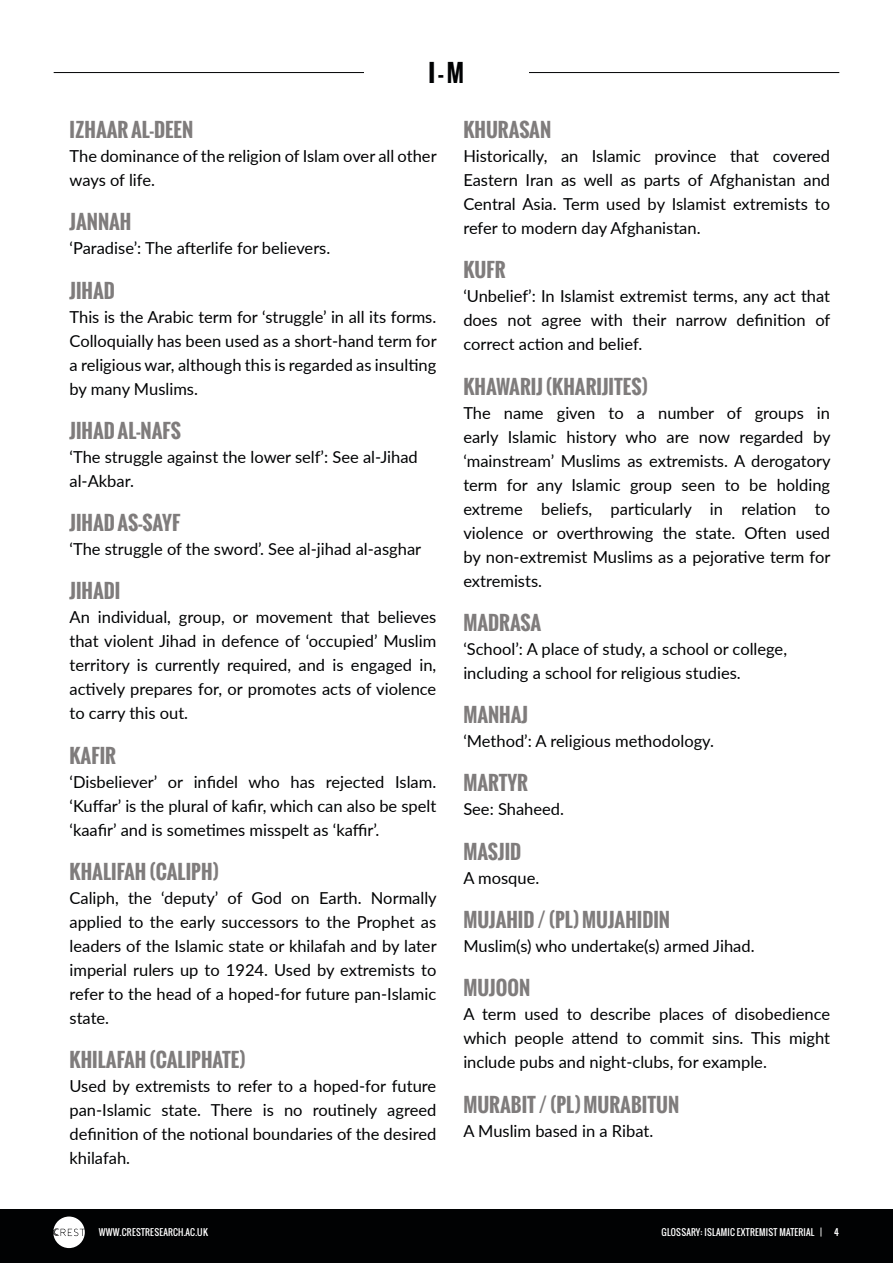
<style>
.page{position:relative;width:893px;height:1263px;background:#fff}
.page>*{position:absolute;margin:0;border:0;box-sizing:border-box;transform-origin:0 0}
.t1{font:700 24px "Oswald";color:#010203}
.Glossary_Headings{font:700 19.5px "Oswald";color:#7f7c7c}
.t2{font:16.5px/24px "Lato";color:#010203;text-align:justify}
.t3{font:9px "Oswald";letter-spacing:.025em;color:#fff}
.t4{font:3.75px/4.1px "DIN Bold Alternate";letter-spacing:-.075em;color:#fff}
</style>
<div class="page">
<div style="left:0;top:1209px;width:893px;height:54px;background:#010203"></div>
<svg style="left:53px;top:1216px;width:32px;height:32px"></svg>
<hr style="left:54px;top:72px;width:785px;height:1px;background:#010203">
<div style="left:364px;top:54px;width:164px;height:36px;background:#fff"></div>
<p class="t1" style="left:428px;top:55px;width:37px">I - M</p>
<p class="Glossary_Headings" style="left:70px;top:115px;width:125px">IZHAAR AL-DEEN</p>
<p class="t2" style="left:70px;top:143px;width:369px">The dominance of the religion of Islam over all other ways of life.</p>
<p class="Glossary_Headings" style="left:70px;top:208px;width:63px">JANNAH</p>
<p class="t2" style="left:70px;top:236px;width:262px">‘Paradise’: The afterlife for believers.</p>
<p class="Glossary_Headings" style="left:70px;top:276px;width:47px">JIHAD</p>
<p class="t2" style="left:70px;top:304px;width:369px">This is the Arabic term for ‘struggle’ in all its forms.<br>Colloquially has been used as a short-hand term for a religious war, although this is regarded as insulting by many Muslims.</p>
<p class="Glossary_Headings" style="left:70px;top:416px;width:113px">JIHAD AL-NAFS</p>
<p class="t2" style="left:70px;top:444px;width:350px">‘The struggle against the lower self’: See al-Jihad al-Akbar.</p>
<p class="Glossary_Headings" style="left:70px;top:508px;width:112px">JIHAD AS-SAYF</p>
<p class="t2" style="left:70px;top:536px;width:353px">‘The struggle of the sword’. See al-jihad al-asghar</p>
<p class="Glossary_Headings" style="left:70px;top:577px;width:52px">JIHADI</p>
<p class="t2" style="left:70px;top:605px;width:368px">An individual, group, or movement that believes that violent Jihad in defence of ‘occupied’ Muslim territory is currently required, and is engaged in, actively prepares for, or promotes acts of violence to carry this out.</p>
<p class="Glossary_Headings" style="left:70px;top:741px;width:48px">KAFIR</p>
<p class="t2" style="left:70px;top:769px;width:368px">‘Disbeliever’ or infidel who has rejected Islam. ‘Kuffar’ is the plural of kafir, which can also be spelt ‘kaafir’ and is sometimes misspelt as ‘kaffir’.</p>
<p class="Glossary_Headings" style="left:70px;top:857px;width:151px">KHALIFAH (CALIPH)</p>
<p class="t2" style="left:70px;top:885px;width:369px">Caliph, the ‘deputy’ of God on Earth. Normally applied to the early successors to the Prophet as leaders of the Islamic state or khilafah and by later imperial rulers up to 1924. Used by extremists to refer to the head of a hoped-for future pan-Islamic state.</p>
<p class="Glossary_Headings" style="left:70px;top:1045px;width:178px">KHILAFAH (CALIPHATE)</p>
<p class="t2" style="left:70px;top:1073px;width:368px">Used by extremists to refer to a hoped-for future pan-Islamic state. There is no routinely agreed definition of the notional boundaries of the desired khilafah.</p>
<p class="Glossary_Headings" style="left:463px;top:115px;width:89px">KHURASAN</p>
<p class="t2" style="left:463px;top:143px;width:368px">Historically, an Islamic province that covered Eastern Iran as well as parts of Afghanistan and Central Asia. Term used by Islamist extremists to refer to modern day Afghanistan.</p>
<p class="Glossary_Headings" style="left:463px;top:256px;width:44px">KUFR</p>
<p class="t2" style="left:463px;top:284px;width:369px">‘Unbelief’: In Islamist extremist terms, any act that does not agree with their narrow definition of correct action and belief.</p>
<p class="Glossary_Headings" style="left:463px;top:372px;width:186px">KHAWARIJ (KHARIJITES)</p>
<p class="t2" style="left:463px;top:400px;width:369px">The name given to a number of groups in early Islamic history who are now regarded by ‘mainstream’ Muslims as extremists. A derogatory term for any Islamic group seen to be holding extreme beliefs, particularly in relation to violence or overthrowing the state. Often used by non-extremist Muslims as a pejorative term for extremists.</p>
<p class="Glossary_Headings" style="left:463px;top:608px;width:79px">MADRASA</p>
<p class="t2" style="left:463px;top:636px;width:325px">‘School’: A place of study, a school or college, including a school for religious studies.</p>
<p class="Glossary_Headings" style="left:463px;top:700px;width:66px">MANHAJ</p>
<p class="t2" style="left:463px;top:728px;width:252px">‘Method’: A religious methodology.</p>
<p class="Glossary_Headings" style="left:463px;top:769px;width:66px">MARTYR</p>
<p class="t2" style="left:463px;top:797px;width:102px">See: Shaheed.</p>
<p class="Glossary_Headings" style="left:463px;top:837px;width:59px">MASJID</p>
<p class="t2" style="left:463px;top:865px;width:77px">A mosque.</p>
<p class="Glossary_Headings" style="left:463px;top:905px;width:208px">MUJAHID / (PL) MUJAHIDIN</p>
<p class="t2" style="left:463px;top:933px;width:293px">Muslim(s) who undertake(s) armed Jihad.</p>
<p class="Glossary_Headings" style="left:463px;top:973px;width:68px">MUJOON</p>
<p class="t2" style="left:463px;top:1001px;width:368px">A term used to describe places of disobedience which people attend to commit sins. This might include pubs and night-clubs, for example.</p>
<p class="Glossary_Headings" style="left:463px;top:1090px;width:217px">MURABIT / (PL) MURABITUN</p>
<p class="t2" style="left:463px;top:1118px;width:191px">A Muslim based in a Ribat.</p>
<p class="t3" style="left:99px;top:1225px;width:111px">WWW.CRESTRESEARCH.AC.UK</p>
<p class="t3" style="left:661px;top:1225px;width:162px">GLOSSARY: ISLAMIC EXTREMIST MATERIAL |</p>
<p class="t3" style="left:834px;top:1225px;width:6px">4</p>
<p class="t4" style="left:89px;top:1228px;width:53px">CENTRE FOR RESEARCH AND<br>EVIDENCE ON SECURITY THREATS</p>
</div>
